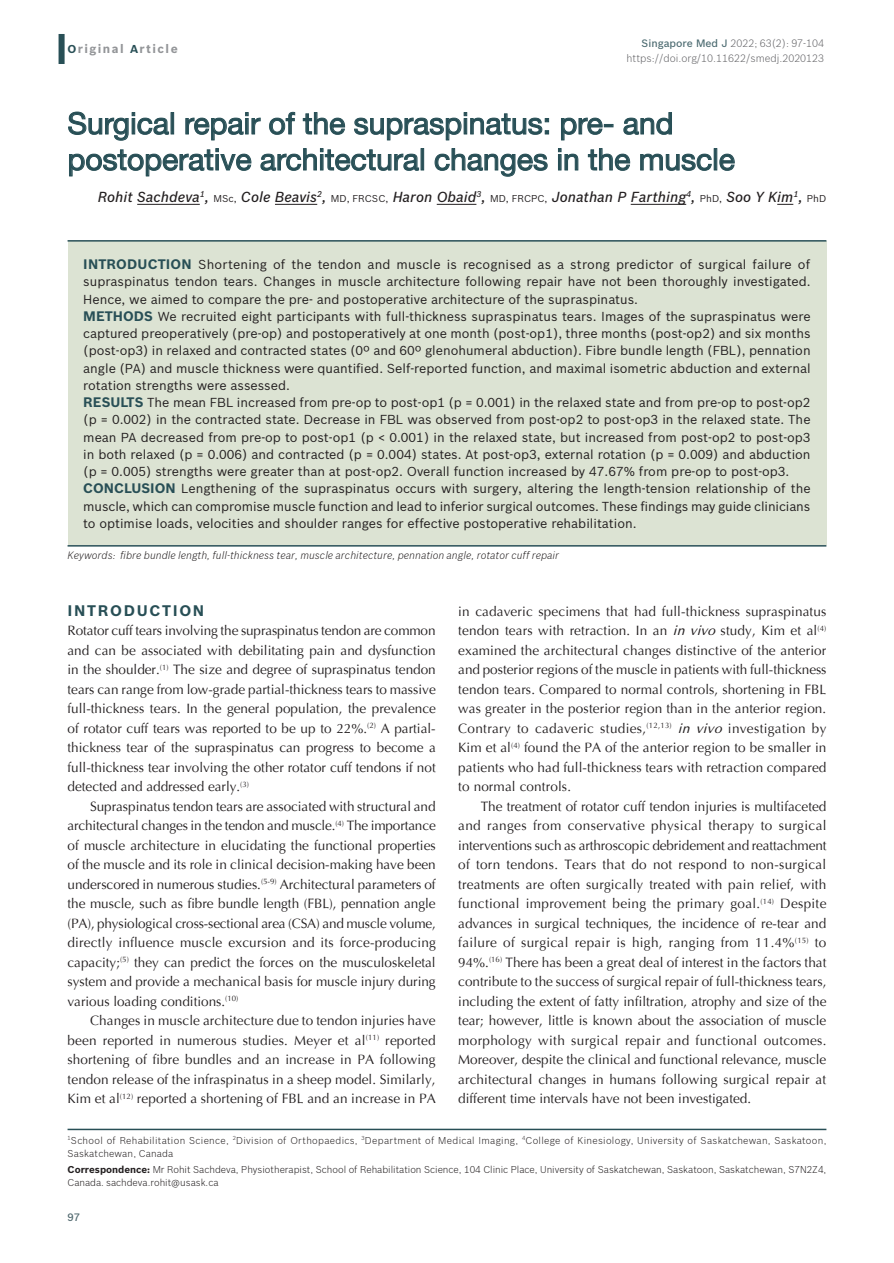
<style>
.page{position:relative;width:894px;height:1263px;background:#fff}
.page>*{position:absolute;margin:0;border:0;box-sizing:border-box;transform-origin:0 0}
.AT{font:30px/36px "Helvetica Neue";color:#284f56}
.t1{font:700 15px "Bosch Sans";letter-spacing:.11em;color:#284f56}
.AU{font:italic 500 14.25px "Bosch Sans";color:#231f20}
.TX{font:13.5px/19.5px "Optima";letter-spacing:.01em;color:#231f20;text-align:justify}
.TXFL{font:13.5px/19.5px "Optima";color:#231f20;text-align:justify}
.ABS{font:12.75px/17.2px "Bosch Sans";color:#231f20;text-align:justify}
.AH{font:700 12px "Bosch Sans";letter-spacing:.12em;color:#939598}
.KWD{font:italic 300 10.5px "Bosch Sans";color:#231f20}
.DOI{font:300 10.5px/15px "Bosch Sans";color:#636366;text-align:right}
.FOLIO{font:500 10.5px "Bosch Sans";color:#4f676d}
.ADD{font:300 9.75px/13.5px "Bosch Sans";color:#231f20}
.AFF{font:300 9.75px/13.5px "Bosch Sans";letter-spacing:.035em;color:#231f20}
.s1{font-size:11.25px;color:#284f56}
.s2{font-weight:500;color:#4b6a70}
.s3{font-weight:400;font-style:normal;font-size:9.75px}
.s4{font-weight:700;font-size:13.5px;color:#284f56}
.s5{font-style:italic}
.s6{font-weight:700}
</style>
<div class="page">
<div style="left:58px;top:34px;width:7px;height:30px;background:#284f56"></div>
<hr style="left:68px;top:1128px;width:758px;height:2px;background:#284f56">
<hr style="left:137px;top:204px;width:63px;height:1px;background:#231f20">
<hr style="left:275px;top:204px;width:42px;height:1px;background:#231f20">
<hr style="left:436px;top:204px;width:40px;height:1px;background:#231f20">
<hr style="left:630px;top:204px;width:56px;height:1px;background:#231f20">
<svg style="left:777px;top:204px;width:16px;height:1px"></svg>
<svg style="left:68px;top:111px;width:101px;height:30px"></svg>
<div style="left:171px;top:112px;width:3px;height:22px;border:1px solid #284f56"></div>
<svg style="left:185px;top:112px;width:76px;height:29px"></svg>
<svg style="left:269px;top:112px;width:26px;height:23px"></svg>
<svg style="left:302px;top:112px;width:43px;height:23px"></svg>
<svg style="left:354px;top:112px;width:194px;height:29px"></svg>
<svg style="left:561px;top:117px;width:52px;height:24px"></svg>
<svg style="left:623px;top:112px;width:49px;height:23px"></svg>
<svg style="left:69px;top:148px;width:183px;height:29px"></svg>
<svg style="left:260px;top:148px;width:159px;height:23px"></svg>
<div style="left:420px;top:148px;width:4px;height:22px;border:1px solid #284f56"></div>
<svg style="left:434px;top:148px;width:114px;height:29px"></svg>
<svg style="left:558px;top:148px;width:20px;height:23px"></svg>
<svg style="left:587px;top:148px;width:43px;height:23px"></svg>
<svg style="left:640px;top:153px;width:71px;height:18px"></svg>
<div style="left:713px;top:148px;width:4px;height:22px;border:1px solid #284f56"></div>
<svg style="left:719px;top:153px;width:15px;height:18px"></svg>
<div style="left:68px;top:241px;width:758px;height:304px;background:#dce3d3"></div>
<hr style="left:68px;top:240px;width:758px;height:2px;background:#284f56">
<hr style="left:68px;top:545px;width:758px;height:1px;background:#284f56">
<p class="AH" style="left:68px;top:42px;width:112px"><span class="s1">O</span>riginal <span class="s1">A</span>rticle</p>
<p class="DOI" style="left:626px;top:35px;width:199px"><span class="s2">Singapore Med J</span> 2022; 63(2): 97-104 https://doi.org/10.11622/smedj.2020123</p>
<p class="AT" style="left:68px;top:105px;width:668px">Surgical repair of the supraspinatus: pre- and postoperative architectural changes in the muscle</p>
<p class="AU" style="left:98px;top:188px;width:729px">Rohit Sachdeva<sup>1</sup>, <span class="s3">MSc,</span> Cole Beavis<sup>2</sup>, <span class="s3">MD, FRCSC,</span> Haron Obaid<sup>3</sup>, <span class="s3">MD, FRCPC,</span> Jonathan P Farthing<sup>4</sup>, <span class="s3">PhD,</span> Soo Y Kim<sup>1</sup>, <span class="s3">PhD</span></p>
<p class="ABS" style="left:83px;top:256px;width:728px"><span class="s4">INTRODUCTION</span> Shortening of the tendon and muscle is recognised as a strong predictor of surgical failure of supraspinatus tendon tears. Changes in muscle architecture following repair have not been thoroughly investigated.<br>Hence, we aimed to compare the pre- and postoperative architecture of the supraspinatus.</p>
<p class="ABS" style="left:83px;top:307px;width:728px"><span class="s4">METHODS</span> We recruited eight participants with full-thickness supraspinatus tears. Images of the supraspinatus were captured preoperatively (pre-op) and postoperatively at one month (post-op1), three months (post-op2) and six months (post-op3) in relaxed and contracted states (0º and 60º glenohumeral abduction). Fibre bundle length (FBL), pennation angle (PA) and muscle thickness were quantified. Self-reported function, and maximal isometric abduction and external rotation strengths were assessed.</p>
<p class="ABS" style="left:83px;top:394px;width:728px"><span class="s4">RESULTS</span> The mean FBL increased from pre-op to post-op1 (p = 0.001) in the relaxed state and from pre-op to post-op2 (p = 0.002) in the contracted state. Decrease in FBL was observed from post-op2 to post-op3 in the relaxed state. The mean PA decreased from pre-op to post-op1 (p &lt; 0.001) in the relaxed state, but increased from post-op2 to post-op3 in both relaxed (p = 0.006) and contracted (p = 0.004) states. At post-op3, external rotation (p = 0.009) and abduction (p = 0.005) strengths were greater than at post-op2. Overall function increased by 47.67% from pre-op to post-op3.</p>
<p class="ABS" style="left:83px;top:480px;width:728px"><span class="s4">CONCLUSION</span> Lengthening of the supraspinatus occurs with surgery, altering the length-tension relationship of the muscle, which can compromise muscle function and lead to inferior surgical outcomes. These findings may guide clinicians to optimise loads, velocities and shoulder ranges for effective postoperative rehabilitation.</p>
<p class="KWD" style="left:68px;top:548px;width:493px">Keywords: fibre bundle length, full-thickness tear, muscle architecture, pennation angle, rotator cuff repair</p>
<h1 class="t1" style="left:68px;top:601px;width:138px">INTRODUCTION</h1>
<p class="TXFL" style="left:68px;top:621px;width:369px">Rotator cuff tears involving the supraspinatus tendon are common and can be associated with debilitating pain and dysfunction in the shoulder.<sup>(1)</sup> The size and degree of supraspinatus tendon tears can range from low-grade partial-thickness tears to massive full-thickness tears. In the general population, the prevalence of rotator cuff tears was reported to be up to 22%.<sup>(2)</sup> A partial&shy;thickness tear of the supraspinatus can progress to become a full-thickness tear involving the other rotator cuff tendons if not detected and addressed early.<sup>(3)</sup></p>
<p class="TX" style="left:68px;top:796px;width:369px;text-indent:22px">Supraspinatus tendon tears are associated with structural and architectural changes in the tendon and muscle.<sup>(4)</sup> The importance of muscle architecture in elucidating the functional properties of the muscle and its role in clinical decision-making have been underscored in numerous studies.<sup>(5-9)</sup> Architectural parameters of the muscle, such as fibre bundle length (FBL), pennation angle (PA), physiological cross-sectional area (CSA) and muscle volume, directly influence muscle excursion and its force-producing capacity;<sup>(5)</sup> they can predict the forces on the musculoskeletal system and provide a mechanical basis for muscle injury during various loading conditions.<sup>(10)</sup></p>
<p class="TX" style="left:68px;top:1011px;width:369px;text-indent:22px">Changes in muscle architecture due to tendon injuries have been reported in numerous studies. Meyer et al<sup>(11)</sup> reported shortening of fibre bundles and an increase in PA following tendon release of the infraspinatus in a sheep model. Similarly, Kim et al<sup>(12)</sup> reported a shortening of FBL and an increase in PA</p>
<p class="TX" style="left:458px;top:601px;width:369px">in cadaveric specimens that had full-thickness supraspinatus tendon tears with retraction. In an <span class="s5">in vivo</span> study, Kim et al<sup>(4) </sup>examined the architectural changes distinctive of the anterior and posterior regions of the muscle in patients with full-thickness tendon tears. Compared to normal controls, shortening in FBL was greater in the posterior region than in the anterior region.<br>Contrary to cadaveric studies,<sup>(12,13)</sup> <span class="s5">in vivo</span> investigation by Kim et al<sup>(4)</sup> found the PA of the anterior region to be smaller in patients who had full-thickness tears with retraction compared to normal controls.</p>
<p class="TX" style="left:458px;top:796px;width:370px;text-indent:22px">The treatment of rotator cuff tendon injuries is multifaceted and ranges from conservative physical therapy to surgical interventions such as arthroscopic debridement and reattachment of torn tendons. Tears that do not respond to non-surgical treatments are often surgically treated with pain relief, with functional improvement being the primary goal.<sup>(14)</sup> Despite advances in surgical techniques, the incidence of re-tear and failure of surgical repair is high, ranging from 11.4%<sup>(15)</sup> to 94%.<sup>(16)</sup> There has been a great deal of interest in the factors that contribute to the success of surgical repair of full-thickness tears, including the extent of fatty infiltration, atrophy and size of the tear; however, little is known about the association of muscle morphology with surgical repair and functional outcomes.<br>Moreover, despite the clinical and functional relevance, muscle architectural changes in humans following surgical repair at different time intervals have not been investigated.</p>
<p class="AFF" style="left:68px;top:1133px;width:760px"><sup>1</sup>School of Rehabilitation Science, <sup>2</sup>Division of Orthopaedics, <sup>3</sup>Department of Medical Imaging, <sup>4</sup>College of Kinesiology, University of Saskatchewan, Saskatoon,<br>Saskatchewan, Canada</p>
<p class="ADD" style="left:68px;top:1162px;width:760px"><span class="s6">Correspondence:</span> Mr Rohit Sachdeva, Physiotherapist, School of Rehabilitation Science, 104 Clinic Place, University of Saskatchewan, Saskatoon, Saskatchewan, S7N2Z4,<br>Canada. sachdeva.rohit@usask.ca</p>
<p class="FOLIO" style="left:68px;top:1211px;width:14px">97</p>
</div>
